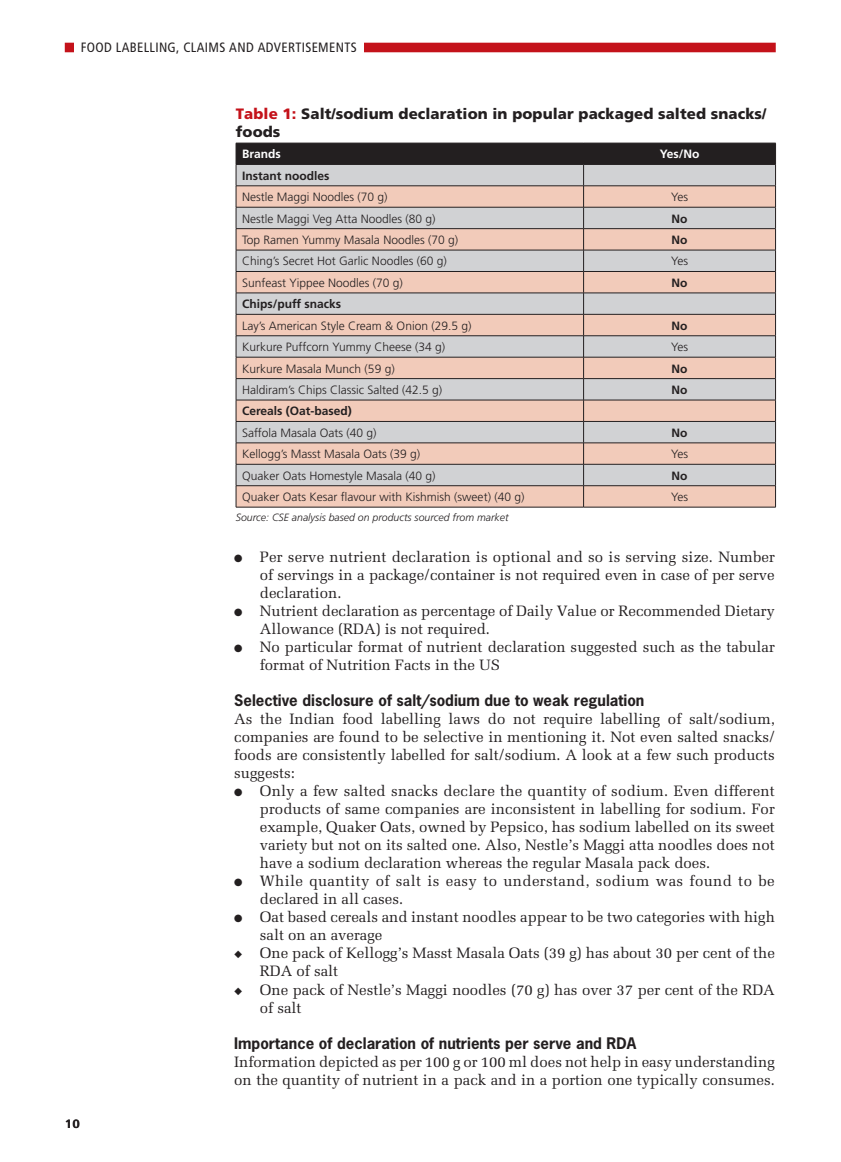
<style>
.page{position:relative;width:841px;height:1162px;background:#fff}
.page>*{position:absolute;margin:0;border:0;box-sizing:border-box;transform-origin:0 0}
.source{font:15px/18px "Melior";color:#231f20}
.cross{font:700 15px "News Gothic";color:#231f20}
.source-2{font:15px/18px "Melior";letter-spacing:.025em;color:#231f20}
.Table_Head{font:900 15px/18px "Frutiger";letter-spacing:.005em;color:#231f20}
.t1{font:condensed 13.5px "Frutiger";letter-spacing:.025em;color:#231f20}
.t2{font:300 12px "Frutiger";color:#231f20}
.t3{font:700 12px "Frutiger";color:#231f20}
.t4{font:700 12px "Frutiger";color:#fff}
.t5{font:700 condensed 12px "Frutiger";color:#231f20;scale:1.2 1}
.source-3{font:italic 300 10.5px "Frutiger";color:#231f20}
.s1{color:#c4121a}
</style>
<div class="page">
<div style="left:65px;top:43px;width:710px;height:9px;background:#c4121a"></div>
<div style="left:74px;top:42px;width:289px;height:13px;background:#fff"></div>
<svg style="left:236px;top:143px;width:539px;height:364px;background:#c5b4ae"></svg>
<hr style="left:236px;top:507px;width:347px;height:1px;background:#231f20">
<hr style="left:583px;top:507px;width:192px;height:1px;background:#231f20">
<p class="t1" style="left:81px;top:40px;width:277px">FOOD LABELLING, CLAIMS AND ADVERTISEMENTS</p>
<p class="Table_Head" style="left:236px;top:104px;width:531px"><span class="s1">Table 1:</span> Salt/sodium declaration in popular packaged salted snacks/ foods</p>
<p class="t4" style="left:242px;top:147px;width:40px">Brands</p>
<p class="t4" style="left:659px;top:147px;width:41px">Yes/No</p>
<p class="t3" style="left:242px;top:168px;width:89px">Instant noodles</p>
<p class="t2" style="left:242px;top:190px;width:147px">Nestle Maggi Noodles (70 g)</p>
<p class="t2" style="left:670px;top:190px;width:18px">Yes</p>
<p class="t2" style="left:242px;top:212px;width:195px">Nestle Maggi Veg Atta Noodles (80 g)</p>
<p class="t3" style="left:671px;top:211px;width:17px">No</p>
<p class="t2" style="left:242px;top:233px;width:217px">Top Ramen Yummy Masala Noodles (70 g)</p>
<p class="t3" style="left:671px;top:233px;width:17px">No</p>
<p class="t2" style="left:242px;top:254px;width:206px">Ching’s Secret Hot Garlic Noodles (60 g)</p>
<p class="t2" style="left:670px;top:254px;width:18px">Yes</p>
<p class="t2" style="left:242px;top:276px;width:162px">Sunfeast Yippee Noodles (70 g)</p>
<p class="t3" style="left:671px;top:275px;width:17px">No</p>
<p class="t3" style="left:242px;top:297px;width:101px">Chips/puff snacks</p>
<p class="t2" style="left:242px;top:319px;width:231px">Lay’s American Style Cream &amp; Onion (29.5 g)</p>
<p class="t3" style="left:671px;top:318px;width:17px">No</p>
<p class="t2" style="left:242px;top:340px;width:204px">Kurkure Puffcorn Yummy Cheese (34 g)</p>
<p class="t2" style="left:670px;top:340px;width:18px">Yes</p>
<p class="t2" style="left:242px;top:361px;width:154px">Kurkure Masala Munch (59 g)</p>
<p class="t3" style="left:671px;top:361px;width:17px">No</p>
<p class="t2" style="left:242px;top:383px;width:202px">Haldiram’s Chips Classic Salted (42.5 g)</p>
<p class="t3" style="left:671px;top:382px;width:17px">No</p>
<p class="t3" style="left:242px;top:404px;width:111px">Cereals (Oat-based)</p>
<p class="t2" style="left:242px;top:426px;width:136px">Saffola Masala Oats (40 g)</p>
<p class="t3" style="left:671px;top:425px;width:17px">No</p>
<p class="t2" style="left:242px;top:447px;width:180px">Kellogg’s Masst Masala Oats (39 g)</p>
<p class="t2" style="left:670px;top:447px;width:18px">Yes</p>
<p class="t2" style="left:242px;top:468px;width:195px">Quaker Oats Homestyle Masala (40 g)</p>
<p class="t3" style="left:671px;top:468px;width:17px">No</p>
<p class="t2" style="left:242px;top:490px;width:284px">Quaker Oats Kesar flavour with Kishmish (sweet) (40 g)</p>
<p class="t2" style="left:670px;top:490px;width:18px">Yes</p>
<p class="source-3" style="left:236px;top:511px;width:274px">Source: CSE analysis based on products sourced from market</p>
<p class="t5" style="left:65px;top:1116px;width:14px">10</p>
<p class="source" style="left:260px;top:548px;width:516px;text-align:justify;text-indent:-26px">● Per serve nutrient declaration is optional and so is serving size. Number of servings in a package/container is not required even in case of per serve declaration.</p>
<p class="source" style="left:260px;top:602px;width:516px;text-indent:-26px">● Nutrient declaration as percentage of Daily Value or Recommended Dietary<br>Allowance (RDA) is not required.</p>
<p class="source" style="left:260px;top:638px;width:516px;text-indent:-26px">● No particular format of nutrient declaration suggested such as the tabular format of Nutrition Facts in the US</p>
<p class="cross" style="left:234px;top:690px;width:411px">Selective disclosure of salt/sodium due to weak regulation</p>
<p class="source" style="left:234px;top:710px;width:542px;text-align:justify">As the Indian food labelling laws do not require labelling of salt/sodium, companies are found to be selective in mentioning it. Not even salted snacks/ foods are consistently labelled for salt/sodium. A look at a few such products suggests:</p>
<p class="source" style="left:260px;top:782px;width:516px;text-align:justify;text-indent:-26px">● Only a few salted snacks declare the quantity of sodium. Even different products of same companies are inconsistent in labelling for sodium. For example, Quaker Oats, owned by Pepsico, has sodium labelled on its sweet variety but not on its salted one. Also, Nestle’s Maggi atta noodles does not have a sodium declaration whereas the regular Masala pack does.</p>
<p class="source-2" style="left:260px;top:872px;width:516px;text-indent:-26px">● While quantity of salt is easy to understand, sodium was found to be declared in all cases.</p>
<p class="source" style="left:260px;top:908px;width:516px;text-indent:-26px">● Oat based cereals and instant noodles appear to be two categories with high salt on an average</p>
<p class="source" style="left:260px;top:944px;width:516px;text-indent:-26px">◆ One pack of Kellogg’s Masst Masala Oats (39 g) has about 30 per cent of the<br>RDA of salt</p>
<p class="source" style="left:260px;top:980px;width:516px;text-indent:-26px">◆ One pack of Nestle’s Maggi noodles (70 g) has over 37 per cent of the RDA of salt</p>
<p class="cross" style="left:234px;top:1032px;width:403px">Importance of declaration of nutrients per serve and RDA</p>
<p class="source" style="left:234px;top:1052px;width:542px">Information depicted as per 100 g or 100 ml does not help in easy understanding on the quantity of nutrient in a pack and in a portion one typically consumes.</p>
</div>
